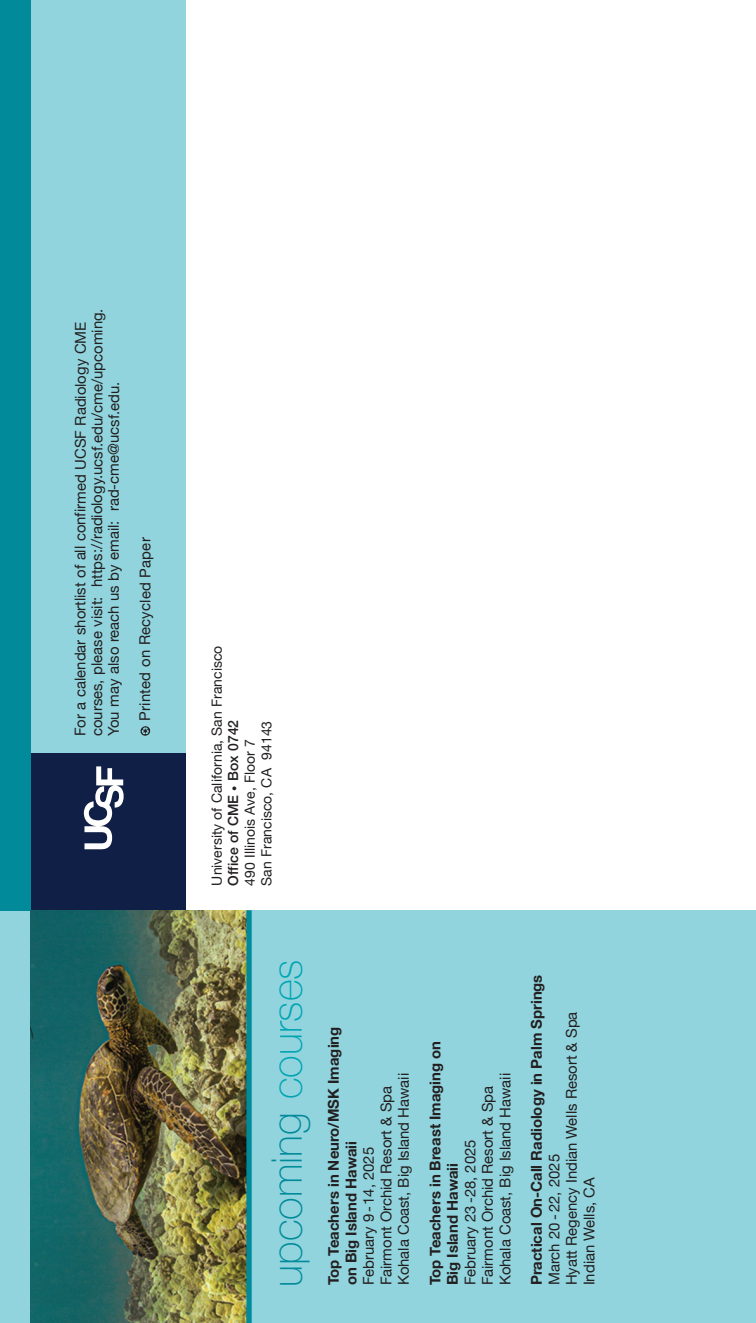
<style>
.page{position:relative;width:756px;height:1323px;background:#fff}
.page>*{position:absolute;margin:0;border:0;box-sizing:border-box;transform-origin:0 0}
.t1{font:100 42px "Helvetica Neue";color:#008a9a}
.t2{font:14.88px/17.5px "Helvetica Neue";color:#231f20}
.t3{font:700 14.88px/17.5px "Helvetica Neue";color:#231f20}
.t4{font:14px/16.6px "Helvetica Neue";color:#231f20}
.s1{font-weight:500}
.s2{font-weight:500;font-size:10.5px}
.s3{color:#00a4b3}
</style>
<div class="page">
<div style="left:0;top:910px;width:756px;height:413px;background:#91d4dd"></div>
<div style="left:30px;top:0;width:156px;height:755px;background:#91d4dd"></div>
<svg style="left:141px;top:726px;width:9px;height:10px"></svg>
<div style="left:29px;top:753px;width:157px;height:157px;background:#101f46"></div>
<svg style="left:84px;top:766px;width:40px;height:83px"></svg>
<div style="left:0;top:0;width:30px;height:910px;background:#008a9a"></div>
<img style="left:30px;top:910px;width:216px;height:413px">
<div style="left:246px;top:910px;width:6px;height:413px;background:#008a9a"></div>
<p class="t2" style="left:73px;top:736px;width:429px;line-height:16.6px;rotate:-90deg">For a calendar shortlist of all confirmed UCSF Radiology CME courses, please visit: https://radiology.ucsf.edu/cme/upcoming.<br>You may also reach us by email: rad-cme@ucsf.edu.</p>
<p class="t2" style="left:137px;top:721px;width:185px;rotate:-90deg">Printed on Recycled Paper</p>
<p class="t4" style="left:209px;top:886px;width:241px;rotate:-90deg">University of California, San Francisco<br><span class="s1">Office of CME</span> <span class="s2">•</span> <span class="s1">Box 0742<br></span>490 Illinois Ave, Floor 7<br>San Francisco, CA 94143</p>
<h1 class="t1" style="left:255px;top:1287px;width:329px;rotate:-90deg">upcoming <span class="s3">courses</span></h1>
<p class="t3" style="left:325px;top:1285px;width:260px;rotate:-90deg">Top Teachers in Neuro/MSK Imaging on Big Island Hawaii</p>
<p class="t2" style="left:361px;top:1285px;width:214px;rotate:-90deg">February 9 -14, 2025<br>Fairmont Orchid Resort &amp; Spa<br>Kohala Coast, Big Island Hawaii</p>
<p class="t3" style="left:427px;top:1285px;width:246px;rotate:-90deg">Top Teachers in Breast Imaging on<br>Big Island Hawaii</p>
<p class="t2" style="left:462px;top:1285px;width:214px;rotate:-90deg">February 23 -28, 2025<br>Fairmont Orchid Resort &amp; Spa<br>Kohala Coast, Big Island Hawaii</p>
<p class="t3" style="left:528px;top:1285px;width:312px;rotate:-90deg">Practical On-Call Radiology in Palm Springs</p>
<p class="t2" style="left:564px;top:1285px;width:275px;rotate:-90deg">Hyatt Regency Indian Wells Resort &amp; Spa<br>Indian Wells, CA</p>
<p class="t2" style="left:546px;top:1285px;width:133px;rotate:-90deg">March 20 - 22, 2025</p>
</div>
